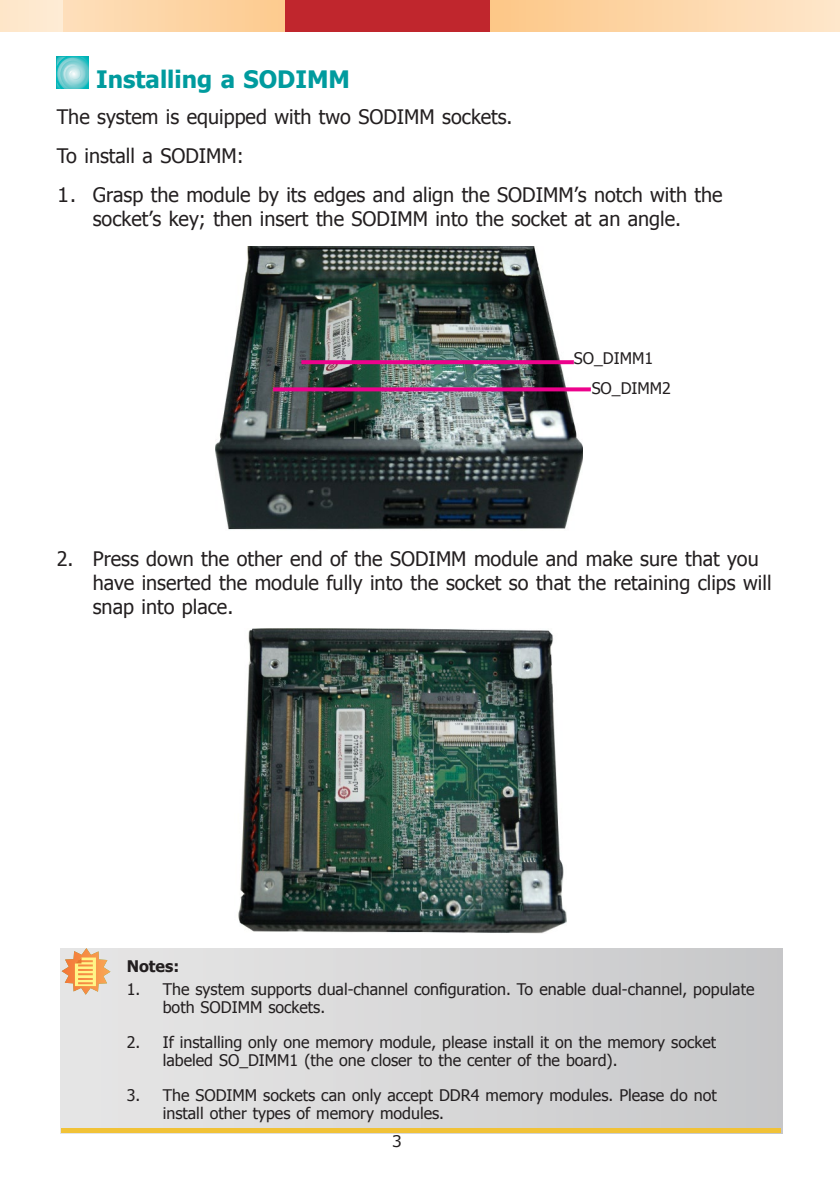
<style>
.page{position:relative;width:840px;height:1191px;background:#fff}
.page>*{position:absolute;margin:0;border:0;box-sizing:border-box;transform-origin:0 0}
.Subheading_1{font:700 24px "Tahoma";color:#009b9e}
.Body_Text{font:20px/24px "Tahoma";color:#231f20;text-align:center}
.t1{font:16px/18px "Tahoma";color:#231f20}
.Important{font:700 16px "Tahoma";color:#231f20}
.t2{font:16px "Verdana";color:#231f20}
.s1{font-family:"Verdana"}
</style>
<div class="page">
<div style="left:284px;top:0;width:205px;height:32px;background:#c0262d"></div>
<div style="left:489px;top:0;width:350px;height:32px;background:linear-gradient(to right,#fdc786,#fee6cb)"></div>
<svg style="left:62px;top:0;width:222px;height:32px"></svg>
<div style="left:0;top:0;width:62px;height:32px;background:#fee9cf"></div>
<svg style="left:57px;top:57px;width:32px;height:32px"></svg>
<div style="left:61px;top:948px;width:720px;height:185px;background:linear-gradient(to right,#e8e7e7,#c7c8c9)"></div>
<svg style="left:62px;top:948px;width:48px;height:46px"></svg>
<hr style="left:62px;top:1128px;width:718px;height:4px;background:#f1c237">
<img style="left:238px;top:629px;width:328px;height:304px">
<img style="left:215px;top:247px;width:367px;height:283px">
<svg style="left:301px;top:360px;width:272px;height:4px"></svg>
<svg style="left:273px;top:387px;width:317px;height:4px"></svg>
<p class="Subheading_1" style="left:96px;top:62px;width:255px">Installing a SODIMM</p>
<p class="Body_Text" style="left:57px;top:103px;width:457px">The system is equipped with two SODIMM sockets.</p>
<p class="Body_Text" style="left:57px;top:142px;width:188px">To install a SODIMM:</p>
<p class="Body_Text" style="left:57px;top:181px;width:667px"><span class="s1">1.</span> Grasp the module by its edges and align the SODIMM’s notch with the socket’s key; then insert the SODIMM into the socket at an angle.</p>
<p class="t1" style="left:573px;top:348px;width:81px">SO_DIMM1</p>
<p class="t1" style="left:591px;top:378px;width:81px">SO_DIMM2</p>
<p class="Body_Text" style="left:93px;top:546px;width:680px;text-align:left;text-indent:-36px">2. Press down the other end of the SODIMM module and make sure that you have inserted the module fully into the socket so that the retaining clips will snap into place.</p>
<p class="Important" style="left:127px;top:954px;width:54px">Notes:</p>
<p class="t1" style="left:163px;top:979px;width:593px;text-indent:-36px">1. The system supports dual-channel configuration. To enable dual-channel, populate both SODIMM sockets.</p>
<p class="t1" style="left:163px;top:1032px;width:554px;text-indent:-36px">2. If installing only one memory module, please install it on the memory socket labeled SO_DIMM1 (the one closer to the center of the board).</p>
<p class="t1" style="left:163px;top:1085px;width:555px;text-indent:-36px">3. The SODIMM sockets can only accept DDR4 memory modules. Please do not install other types of memory modules.</p>
<p class="t2" style="left:391px;top:1129px;width:12px">3</p>
</div>
